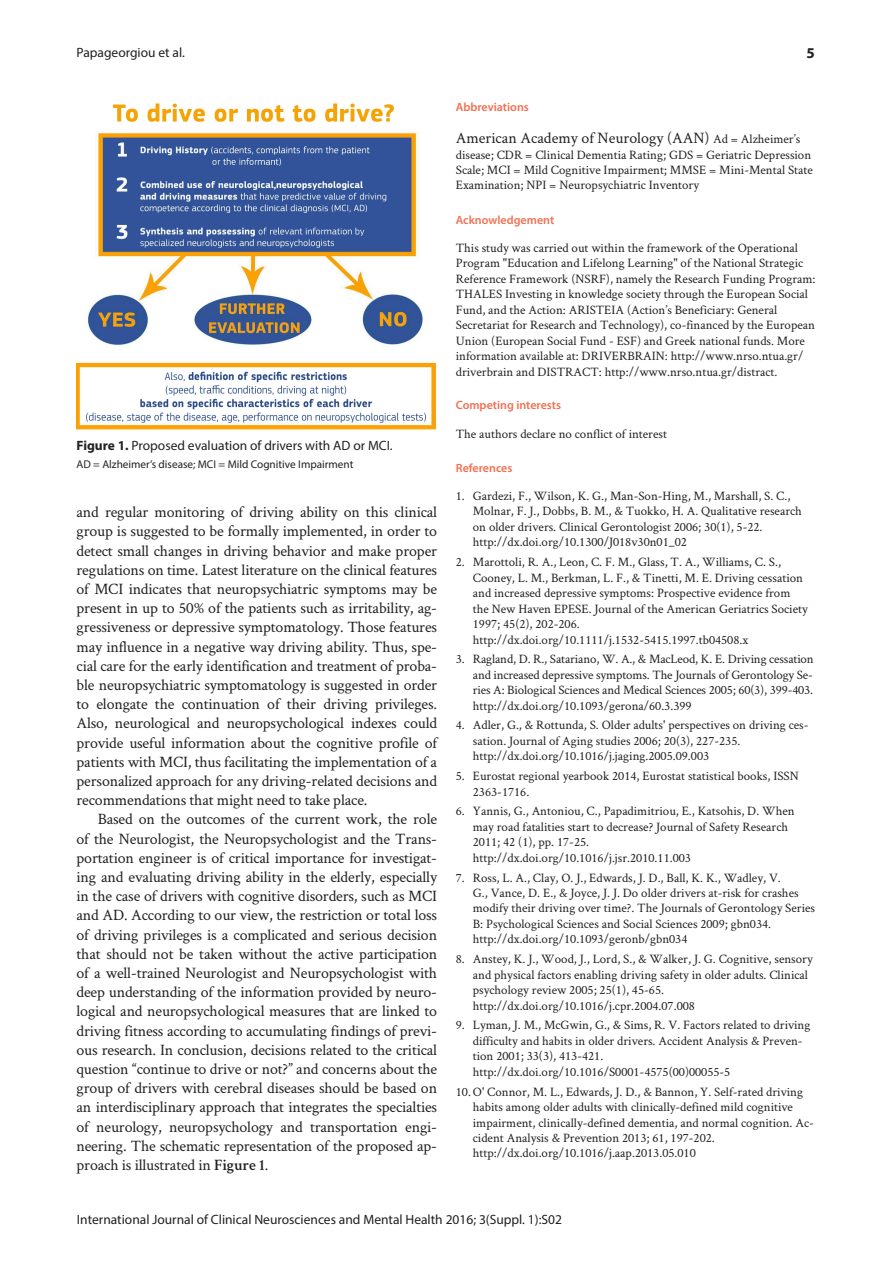
<style>
.page{position:relative;width:893px;height:1263px;background:#fff}
.page>*{position:absolute;margin:0;border:0;box-sizing:border-box;transform-origin:0 0}
.t1{font:15.9px/19.2px "Crimson Text";letter-spacing:-.01em;color:#231f20;text-align:justify}
.t2{font:700 15px "Myriad Pro";color:#231f20}
.t3{font:13.5px "Myriad Pro";color:#231f20}
.t4{font:12.9px/15.5px "Crimson Text";color:#231f20}
.t5{font:600 12px "Myriad Pro";color:#f36f51}
.t6{font:11.25px "Myriad Pro";color:#231f20}
.s1{font-weight:700}
.s2{font-weight:600}
.s3{font-size:12.9px}
</style>
<div class="page">
<img style="left:77px;top:103px;width:360px;height:328px">
<p class="t3" style="left:77px;top:44px;width:110px">Papageorgiou et al.</p>
<p class="t2" style="left:806px;top:43px;width:10px">5</p>
<p class="t3" style="left:77px;top:437px;width:318px"><span class="s1">Figure 1.</span> Proposed evaluation of drivers with AD or MCI.</p>
<p class="t6" style="left:77px;top:457px;width:278px">AD = Alzheimer’s disease; MCI = Mild Cognitive Impairment</p>
<p class="t1" style="left:77px;top:502px;width:362px">and regular monitoring of driving ability on this clinical group is suggested to be formally implemented, in order to detect small changes in driving behavior and make proper regulations on time. Latest literature on the clinical features of MCI indicates that neuropsychiatric symptoms may be present in up to 50% of the patients such as irritability, ag&shy;gressiveness or depressive symptomatology. Those features may influence in a negative way driving ability. Thus, spe&shy;cial care for the early identification and treatment of proba&shy;ble neuropsychiatric symptomatology is suggested in order to elongate the continuation of their driving privileges.<br>Also, neurological and neuropsychological indexes could provide useful information about the cognitive profile of patients with MCI, thus facilitating the implementation of a personalized approach for any driving-related decisions and recommendations that might need to take place.</p>
<p class="t1" style="left:77px;top:809px;width:362px;text-indent:21px">Based on the outcomes of the current work, the role of the Neurologist, the Neuropsychologist and the Trans&shy;portation engineer is of critical importance for investigat&shy;ing and evaluating driving ability in the elderly, especially in the case of drivers with cognitive disorders, such as MCI and AD. According to our view, the restriction or total loss of driving privileges is a complicated and serious decision that should not be taken without the active participation of a well-trained Neurologist and Neuropsychologist with deep understanding of the information provided by neuro&shy;logical and neuropsychological measures that are linked to driving fitness according to accumulating findings of previ&shy;ous research. In conclusion, decisions related to the critical question “continue to drive or not?” and concerns about the group of drivers with cerebral diseases should be based on an interdisciplinary approach that integrates the specialties of neurology, neuropsychology and transportation engi&shy;neering. The schematic representation of the proposed ap&shy;proach is illustrated in <span class="s2">Figure 1</span>.</p>
<p class="t5" style="left:456px;top:99px;width:75px">Abbreviations</p>
<p class="t1" style="left:456px;top:128px;width:346px">American Academy of Neurology (AAN) <span class="s3">Ad = Alzheimer’s</span></p>
<p class="t4" style="left:456px;top:146px;width:359px">disease; CDR = Clinical Dementia Rating; GDS = Geriatric Depression<br>Scale; MCI = Mild Cognitive Impairment; MMSE = Mini-Mental State<br>Examination; NPI = Neuropsychiatric Inventory</p>
<p class="t5" style="left:456px;top:212px;width:100px">Acknowledgement</p>
<p class="t4" style="left:456px;top:239px;width:361px">This study was carried out within the framework of the Operational Program "Education and Lifelong Learning" of the National Strategic Reference Framework (NSRF), namely the Research Funding Program:<br>THALES Investing in knowledge society through the European Social Fund, and the Action: ARISTEIA (Action’s Beneficiary: General Secretariat for Research and Technology), co-financed by the European Union (European Social Fund - ESF) and Greek national funds. More information available at: DRIVERBRAIN: http://www.nrso.ntua.gr/ driverbrain and DISTRACT: http://www.nrso.ntua.gr/distract.</p>
<p class="t5" style="left:456px;top:398px;width:107px">Competing interests</p>
<p class="t4" style="left:456px;top:425px;width:213px">The authors declare no conflict of interest</p>
<p class="t5" style="left:456px;top:460px;width:58px">References</p>
<p class="t4" style="left:473px;top:488px;width:331px;text-indent:-17px">1. Gardezi, F., Wilson, K. G., Man-Son-Hing, M., Marshall, S. C., Molnar, F. J., Dobbs, B. M., &amp; Tuokko, H. A. Qualitative research on older drivers. Clinical Gerontologist 2006; 30(1), 5-22. http://dx.doi.org/10.1300/J018v30n01_02</p>
<p class="t4" style="left:473px;top:554px;width:336px;text-indent:-17px">2. Marottoli, R. A., Leon, C. F. M., Glass, T. A., Williams, C. S., Cooney, L. M., Berkman, L. F., &amp; Tinetti, M. E. Driving cessation and increased depressive symptoms: Prospective evidence from the New Haven EPESE. Journal of the American Geriatrics Society 1997; 45(2), 202-206. http://dx.doi.org/10.1111/j.1532-5415.1997.tb04508.x</p>
<p class="t4" style="left:473px;top:651px;width:342px;text-align:justify;text-indent:-17px">3. Ragland, D. R., Satariano, W. A., &amp; MacLeod, K. E. Driving cessation and increased depressive symptoms. The Journals of Gerontology Se&shy;ries A: Biological Sciences and Medical Sciences 2005; 60(3), 399-403. http://dx.doi.org/10.1093/gerona/60.3.399</p>
<p class="t4" style="left:473px;top:717px;width:337px;text-indent:-17px">4. Adler, G., &amp; Rottunda, S. Older adults' perspectives on driving ces&shy;sation. Journal of Aging studies 2006; 20(3), 227-235. http://dx.doi.org/10.1016/j.jaging.2005.09.003</p>
<p class="t4" style="left:473px;top:768px;width:327px;text-indent:-17px">5. Eurostat regional yearbook 2014, Eurostat statistical books, ISSN<br>2363-1716.</p>
<p class="t4" style="left:473px;top:803px;width:323px;text-indent:-17px">6. Yannis, G., Antoniou, C., Papadimitriou, E., Katsohis, D. When may road fatalities start to decrease? Journal of Safety Research 2011; 42 (1), pp. 17-25. http://dx.doi.org/10.1016/j.jsr.2010.11.003</p>
<p class="t4" style="left:473px;top:869px;width:344px;text-indent:-17px">7. Ross, L. A., Clay, O. J., Edwards, J. D., Ball, K. K., Wadley, V.<br>G., Vance, D. E., &amp; Joyce, J. J. Do older drivers at-risk for crashes modify their driving over time?. The Journals of Gerontology Series B: Psychological Sciences and Social Sciences 2009; gbn034. http://dx.doi.org/10.1093/geronb/gbn034</p>
<p class="t4" style="left:473px;top:951px;width:341px;text-indent:-17px">8. Anstey, K. J., Wood, J., Lord, S., &amp; Walker, J. G. Cognitive, sensory and physical factors enabling driving safety in older adults. Clinical psychology review 2005; 25(1), 45-65. http://dx.doi.org/10.1016/j.cpr.2004.07.008</p>
<p class="t4" style="left:473px;top:1017px;width:339px;text-indent:-17px">9. Lyman, J. M., McGwin, G., &amp; Sims, R. V. Factors related to driving difficulty and habits in older drivers. Accident Analysis &amp; Preven&shy;tion 2001; 33(3), 413-421. http://dx.doi.org/10.1016/S0001-4575(00)00055-5</p>
<p class="t4" style="left:473px;top:1083px;width:342px;text-indent:-17px">10. O' Connor, M. L., Edwards, J. D., &amp; Bannon, Y. Self-rated driving habits among older adults with clinically-defined mild cognitive impairment, clinically-defined dementia, and normal cognition. Ac&shy;cident Analysis &amp; Prevention 2013; 61, 197-202. http://dx.doi.org/10.1016/j.aap.2013.05.010</p>
<p class="t3" style="left:77px;top:1211px;width:487px">International Journal of Clinical Neurosciences and Mental Health 2016; 3(Suppl. 1):S02</p>
</div>
